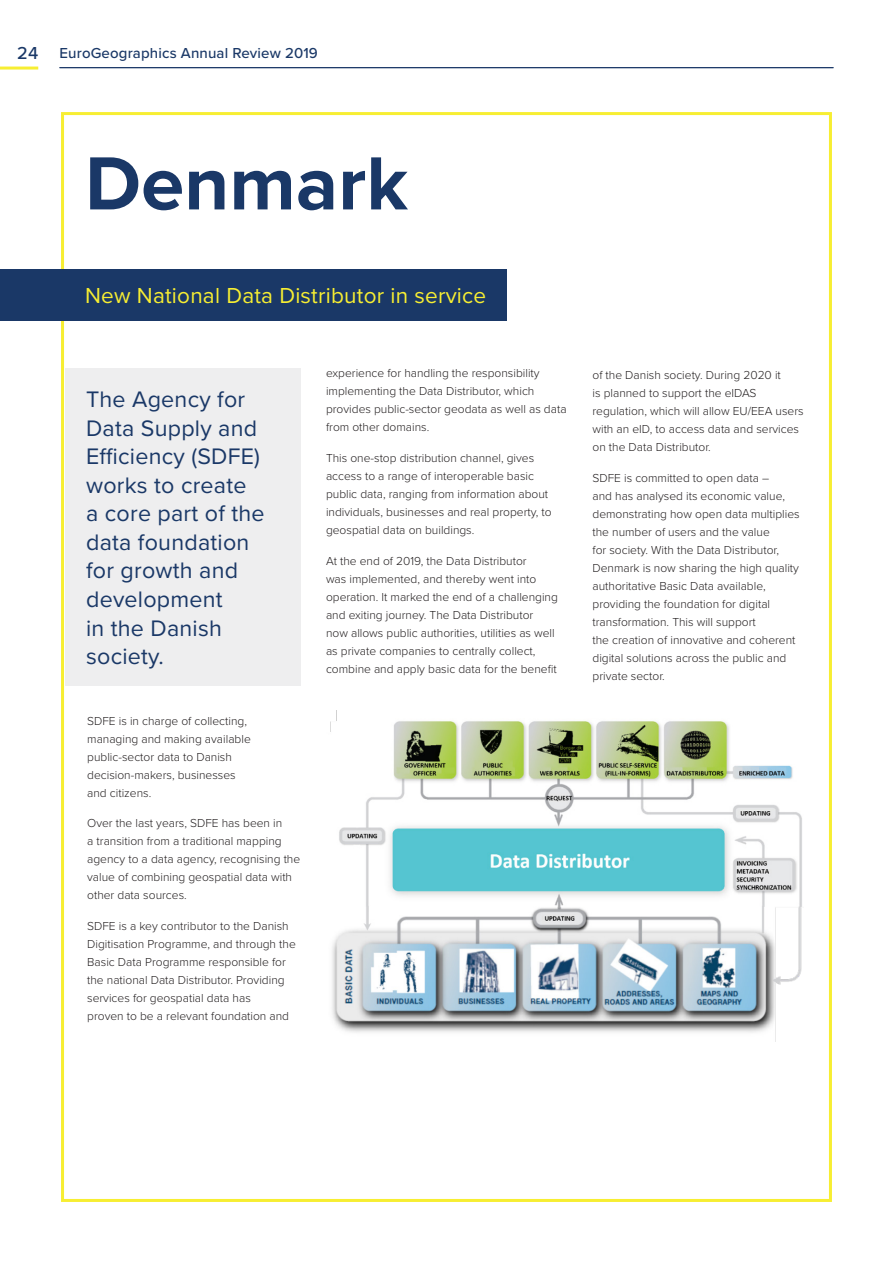
<style>
.page{position:relative;width:893px;height:1263px;background:#fff}
.page>*{position:absolute;margin:0;border:0;box-sizing:border-box;transform-origin:0 0}
.t1{font:700 78px "Proxima Nova";color:#1a3867}
.t2{font:23.25px/28.5px "Proxima Nova";letter-spacing:.01em;color:#1a3867}
.t3{font:22.5px "Proxima Nova";letter-spacing:.01em;color:#f7ee32}
.t4{font:500 15px "Proxima Nova";letter-spacing:.01em;color:#1a3867}
.t5{font:300 12px/18px "Proxima Nova";color:#231f20}
.s1{font-size:18px}
</style>
<div class="page">
<img style="left:330px;top:710px;width:472px;height:332px">
<hr style="left:0;top:67px;width:38px;height:3px;background:#f7ee32">
<hr style="left:60px;top:67px;width:773px;height:1px;background:#1a3867">
<div style="left:65px;top:368px;width:235px;height:317px;background:#eeeeef"></div>
<div style="left:0;top:269px;width:506px;height:51px;background:#1a3867"></div>
<p class="t4" style="left:17px;top:44px;width:302px"><span class="s1">24</span> EuroGeographics Annual Review 2019</p>
<p class="t1" style="left:85px;top:125px;width:324px">Denmark</p>
<p class="t3" style="left:85px;top:279px;width:403px">New National Data Distributor in service</p>
<p class="t2" style="left:86px;top:384px;width:180px">The Agency for<br>Data Supply and<br>Efficiency (SDFE) works to create a core part of the data foundation for growth and development<br>in the Danish society.</p>
<p class="t5" style="left:87px;top:711px;width:165px">SDFE is in charge of collecting, managing and making available public-sector data to Danish decision-makers, businesses and citizens.</p>
<p class="t5" style="left:87px;top:814px;width:215px">Over the last years, SDFE has been in<br>a transition from a traditional mapping agency to a data agency, recognising the value of combining geospatial data with other data sources.</p>
<p class="t5" style="left:87px;top:916px;width:210px">SDFE is a key contributor to the Danish Digitisation Programme, and through the Basic Data Programme responsible for the national Data Distributor. Providing services for geospatial data has<br>proven to be a relevant foundation and</p>
<p class="t5" style="left:326px;top:364px;width:242px">experience for handling the responsibility implementing the Data Distributor, which provides public-sector geodata as well as data from other domains.</p>
<p class="t5" style="left:326px;top:448px;width:227px">This one-stop distribution channel, gives access to a range of interoperable basic public data, ranging from information about individuals, businesses and real property, to geospatial data on buildings.</p>
<p class="t5" style="left:326px;top:551px;width:233px">At the end of 2019, the Data Distributor<br>was implemented, and thereby went into operation. It marked the end of a challenging and exiting journey. The Data Distributor now allows public authorities, utilities as well as private companies to centrally collect, combine and apply basic data for the benefit</p>
<p class="t5" style="left:592px;top:366px;width:213px">of the Danish society. During 2020 it<br>is planned to support the eIDAS regulation, which will allow EU/EEA users with an eID, to access data and services on the Data Distributor.</p>
<p class="t5" style="left:592px;top:469px;width:209px">SDFE is committed to open data –<br>and has analysed its economic value, demonstrating how open data multiplies the number of users and the value<br>for society. With the Data Distributor, Denmark is now sharing the high quality authoritative Basic Data available, providing the foundation for digital transformation. This will support<br>the creation of innovative and coherent digital solutions across the public and private sector.</p>
</div>
